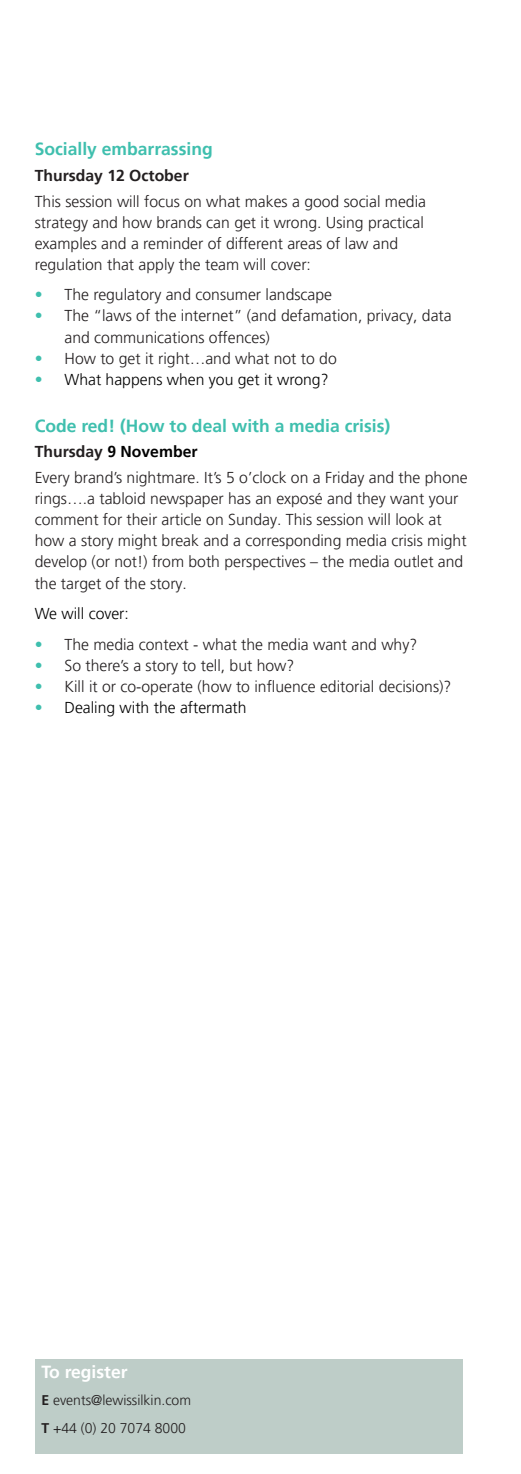
<style>
.page{position:relative;width:521px;height:1474px;background:#fff}
.page>*{position:absolute;margin:0;border:0;box-sizing:border-box;transform-origin:0 0}
.t1{font:700 17.5px "Frutiger LT Pro";color:#3fbfae}
.Event_title{font:700 17.5px "Frutiger LT Pro";color:#fff}
.t2{font:300 15.75px/21px "Frutiger LT Pro";color:#231f20}
.t3{font:300 15.75px "Frutiger LT Pro";color:#000}
.t4{font:700 15.75px "Frutiger LT Pro";color:#231f20}
.t5{font:700 15.75px "Frutiger LT Pro";color:#000}
.Event_title-2{font:300 14px "Frutiger LT Pro";color:#231f20}
.s1{color:#3fbfae}
.s2{color:#231f20}
.s3{font-weight:700}
</style>
<div class="page">
<div style="left:36px;top:1359px;width:427px;height:94px;background:#becdc8"></div>
<p class="t1" style="left:35px;top:138px;width:179px">Socially embarrassing</p>
<p class="t4" style="left:35px;top:166px;width:156px">Thursday 12 October</p>
<p class="t2" style="left:35px;top:191px;width:393px">This session will focus on what makes a good social media strategy and how brands can get it wrong. Using practical examples and a reminder of different areas of law and regulation that apply the team will cover:</p>
<p class="t2" style="left:35px;top:284px;width:299px"><span class="s1">•</span> The regulatory and consumer landscape</p>
<p class="t2" style="left:64px;top:305px;width:389px;text-indent:-30px"><span class="s1">•</span> The “laws of the internet” (and defamation, privacy, data and communications offences)</p>
<p class="t2" style="left:35px;top:347px;width:303px"><span class="s1">•</span> How to get it right…and what not to do</p>
<p class="t3" style="left:35px;top:370px;width:295px"><span class="s1">•</span> What happens when you get it wrong?</p>
<p class="t1" style="left:35px;top:415px;width:357px">Code red! (How to deal with a media crisis)</p>
<p class="t5" style="left:35px;top:442px;width:164px"><span class="s2">Thursday</span> 9 November</p>
<p class="t2" style="left:35px;top:467px;width:434px">Every brand’s nightmare. It’s 5 o’clock on a Friday and the phone rings….a tabloid newspaper has an exposé and they want your comment for their article on Sunday. This session will look at how a story might break and a corresponding media crisis might develop (or not!) from both perspectives – the media outlet and the target of the story.</p>
<p class="t3" style="left:35px;top:605px;width:96px">We will cover:</p>
<p class="t2" style="left:35px;top:634px;width:384px"><span class="s1">•</span> The media context - what the media want and why?</p>
<p class="t2" style="left:35px;top:655px;width:261px"><span class="s1">•</span> So there’s a story to tell, but how?</p>
<p class="t2" style="left:35px;top:676px;width:418px"><span class="s1">•</span> Kill it or co-operate (how to influence editorial decisions)?</p>
<p class="t3" style="left:35px;top:698px;width:213px"><span class="s1">•</span> Dealing with the aftermath</p>
<p class="Event_title" style="left:41px;top:1361px;width:88px">To register</p>
<p class="Event_title-2" style="left:41px;top:1392px;width:151px"><span class="s3">E</span> events@lewissilkin.com</p>
<p class="Event_title-2" style="left:41px;top:1419px;width:146px"><span class="s3">T</span> +44 (0) 20 7074 8000</p>
</div>
